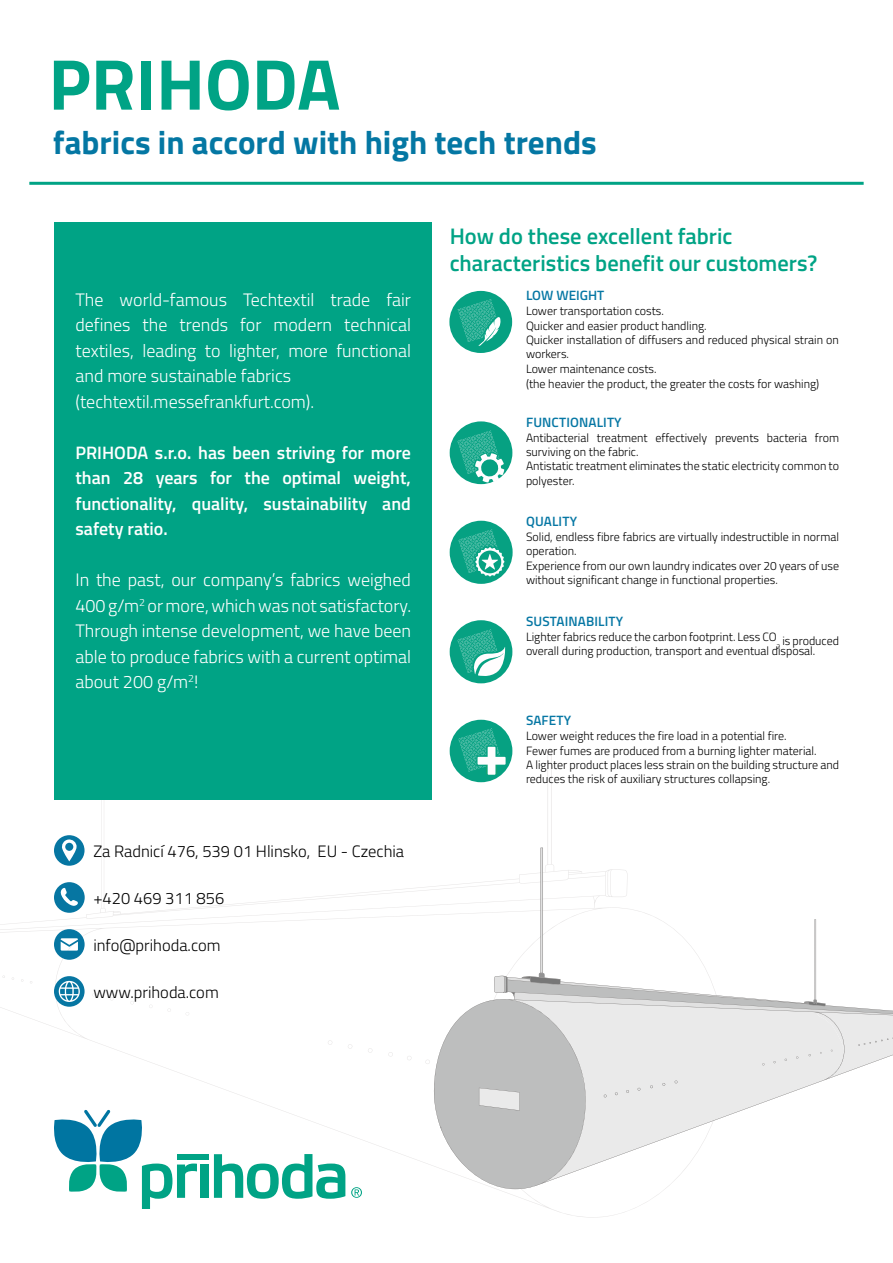
<style>
.page{position:relative;width:893px;height:1263px;background:#fff}
.page>*{position:absolute;margin:0;border:0;box-sizing:border-box;transform-origin:0 0}
.t1{font:700 72px "Titillium Web";color:#00a385}
.t2{font:700 33px "Titillium Web";color:#0477a3}
.t3{font:600 22.5px/27px "Titillium Web";color:#00a385}
.t4{font:300 18px/25.5px "Titillium Web";color:#fff}
.t5{font:600 18px/25.5px "Titillium Web";color:#fff;text-align:justify}
.t6{font:300 16.5px "Titillium Web";color:#000}
.t7{font:600 13.5px "Titillium Web";letter-spacing:.01em;color:#0677a4}
.t8{font:300 12px/14.4px "Titillium Web";color:#000}
</style>
<div class="page">
<svg style="left:0;top:751px;width:664px;height:466px"></svg>
<svg style="left:407px;top:1056px;width:5px;height:4px"></svg>
<svg style="left:388px;top:1052px;width:5px;height:4px"></svg>
<svg style="left:368px;top:1048px;width:5px;height:5px"></svg>
<svg style="left:347px;top:1044px;width:6px;height:5px"></svg>
<svg style="left:327px;top:1040px;width:6px;height:5px"></svg>
<svg style="left:167px;top:1008px;width:4px;height:4px"></svg>
<svg style="left:149px;top:1004px;width:4px;height:4px"></svg>
<svg style="left:130px;top:1001px;width:4px;height:3px"></svg>
<svg style="left:110px;top:997px;width:4px;height:3px"></svg>
<svg style="left:425px;top:848px;width:468px;height:342px"></svg>
<hr style="left:29px;top:182px;width:835px;height:3px;background:#00a385">
<div style="left:54px;top:222px;width:378px;height:577px;background:#00a385"></div>
<svg style="left:54px;top:835px;width:31px;height:31px"></svg>
<div style="left:65px;top:843px;width:8px;height:8px;background:#0676a2;border-radius:50%"></div>
<svg style="left:54px;top:882px;width:31px;height:31px"></svg>
<svg style="left:54px;top:929px;width:31px;height:31px"></svg>
<svg style="left:54px;top:976px;width:31px;height:31px"></svg>
<div style="left:201px;top:1164px;width:8px;height:34px;background:#00a385"></div>
<svg style="left:214px;top:1154px;width:131px;height:45px"></svg>
<svg style="left:351px;top:1187px;width:11px;height:11px"></svg>
<div style="left:177px;top:1154px;width:32px;height:6px;background:#00a385"></div>
<svg style="left:54px;top:1110px;width:143px;height:99px"></svg>
<div style="left:450px;top:720px;width:62px;height:62px;background:#06a182;border-radius:50%"></div>
<svg style="left:458px;top:728px;width:49px;height:47px"></svg>
<div style="left:450px;top:620px;width:62px;height:63px;background:#06a182;border-radius:50%"></div>
<svg style="left:457px;top:629px;width:48px;height:48px"></svg>
<div style="left:450px;top:521px;width:63px;height:63px;background:#06a182;border-radius:50%"></div>
<svg style="left:458px;top:530px;width:49px;height:49px"></svg>
<div style="left:450px;top:421px;width:62px;height:63px;background:#06a182;border-radius:50%"></div>
<svg style="left:457px;top:431px;width:47px;height:51px"></svg>
<div style="left:449px;top:291px;width:63px;height:62px;background:#06a182;border-radius:50%"></div>
<svg style="left:458px;top:299px;width:43px;height:47px"></svg>
<h1 class="t1" style="left:49px;top:29px;width:293px">PRIHODA</h1>
<h2 class="t2" style="left:53px;top:117px;width:545px">fabrics in accord with high tech trends</h2>
<h3 class="t4" style="left:75px;top:286px;width:337px">The world-famous Techtextil trade fair defines the trends for modern technical textiles, leading to lighter, more functional and more sustainable fabrics (techtextil.messefrankfurt.com).</h3>
<h3 class="t5" style="left:75px;top:439px;width:337px">PRIHODA s.r.o. has been striving for more than 28 years for the optimal weight, functionality, quality, sustainability and safety ratio.</h3>
<h3 class="t4" style="left:75px;top:566px;width:337px;text-align:justify">In the past, our company’s fabrics weighed 400g/m<sup>2</sup> ormore,whichwas not satisfactory.<br>Through intense development, we have been able to produce fabrics with a current optimal about 200 g/m<sup>2</sup>!</h3>
<h3 class="t6" style="left:93px;top:839px;width:312px">Za Radnicí 476, 539 01 Hlinsko, EU - Czechia</h3>
<h3 class="t6" style="left:93px;top:886px;width:133px">+420 469 311 856</h3>
<h3 class="t6" style="left:93px;top:933px;width:129px">info@prihoda.com</h3>
<h3 class="t6" style="left:93px;top:980px;width:127px">www.prihoda.com</h3>
<h3 class="t3" style="left:450px;top:222px;width:369px">How do these excellent fabric characteristics benefit our customers?</h3>
<p class="t8" style="left:526px;top:303px;width:314px">Lower transportation costs.<br>Quicker and easier product handling.<br>Quicker installation of diffusers and reduced physical strain on workers.<br>Lower maintenance costs.</p>
<p class="t8" style="left:526px;top:376px;width:295px">(the heavier the product, the greater the costs for washing)</p>
<p class="t7" style="left:526px;top:285px;width:80px">LOW WEIGHT</p>
<p class="t7" style="left:526px;top:412px;width:97px">FUNCTIONALITY</p>
<p class="t8" style="left:526px;top:430px;width:315px">Antibacterial treatment effectively prevents bacteria from surviving on the fabric.<br>Antistatic treatment eliminates the static electricity common to polyester.</p>
<p class="t7" style="left:526px;top:511px;width:52px">QUALITY</p>
<p class="t8" style="left:526px;top:529px;width:315px">Solid, endless fibre fabrics are virtually indestructible in normal operation.<br>Experience from our own laundry indicates over 20 years of use without significant change in functional properties.</p>
<p class="t7" style="left:526px;top:611px;width:99px">SUSTAINABILITY</p>
<p class="t8" style="left:526px;top:629px;width:252px">Lighter fabrics reduce the carbon footprint. Less CO</p>
<p class="t8" style="left:526px;top:635px;width:315px;line-height:9.9px;text-indent:250px"><sub>2</sub> is produced overall during production, transport and eventual disposal.</p>
<p class="t7" style="left:526px;top:710px;width:47px">SAFETY</p>
<p class="t8" style="left:526px;top:728px;width:315px">Lower weight reduces the fire load in a potential fire.<br>Fewer fumes are produced from a burning lighter material.<br>A lighter product places less strain on the building structure and reduces the risk of auxiliary structures collapsing.</p>
</div>
